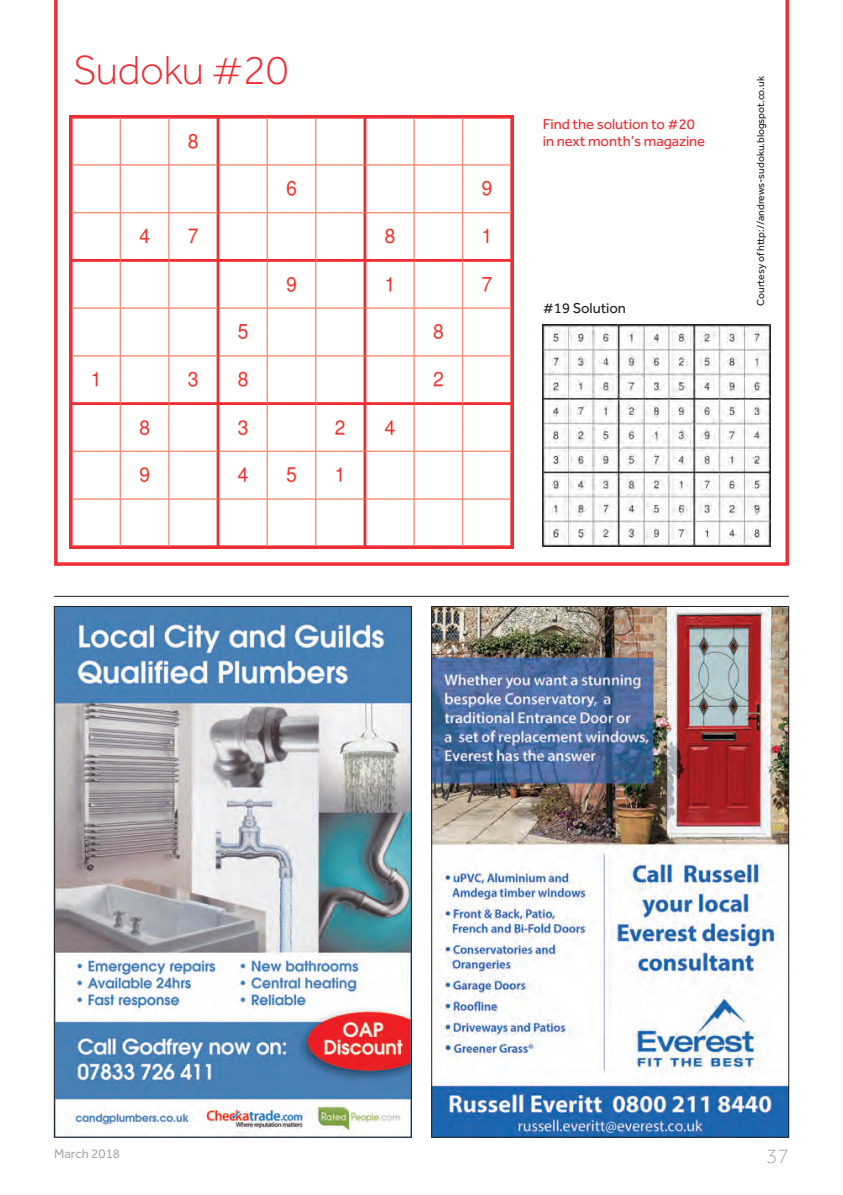
<style>
.page{position:relative;width:843px;height:1195px;background:#fff}
.page>*{position:absolute;margin:0;border:0;box-sizing:border-box;transform-origin:0 0}
.t1{font:300 42px "Effra";letter-spacing:-.005em;color:#ee2d34}
.t2{font:300 21px "Effra";color:#a8a9ad}
.t3{font:14.88px/17.5px "Effra";letter-spacing:-.005em;color:#ee2d34}
.t4{font:14.88px "Effra";letter-spacing:-.005em;color:#231f20}
.t5{font:13.12px "Effra";color:#a8a9ad}
.t6{font:10.5px "Effra";letter-spacing:-.005em;color:#231f20}
</style>
<div class="page">
<img style="left:56px;top:608px;width:353px;height:527px">
<img style="left:433px;top:608px;width:353px;height:527px">
<hr style="left:54px;top:596px;width:734px;height:1px;background:#231f20">
<svg style="left:54px;top:0;width:734px;height:565px"></svg>
<img style="left:70px;top:115px;width:443px;height:433px">
<img style="left:542px;top:324px;width:228px;height:222px">
<h1 class="t1" style="left:73px;top:46px;width:217px">Sudoku #20</h1>
<h3 class="t3" style="left:542px;top:115px;width:164px">Find the solution to #20 in next month’s magazine</h3>
<h3 class="t4" style="left:542px;top:299px;width:85px">#19 Solution</h3>
<p class="t6" style="left:754px;top:306px;width:231px;rotate:-90deg">Courtesy of http://andrews-sudoku.blogspot.co.uk</p>
<p class="t5" style="left:54px;top:1145px;width:67px">March 2018</p>
<h2 class="t2" style="left:765px;top:1143px;width:24px">37</h2>
</div>
